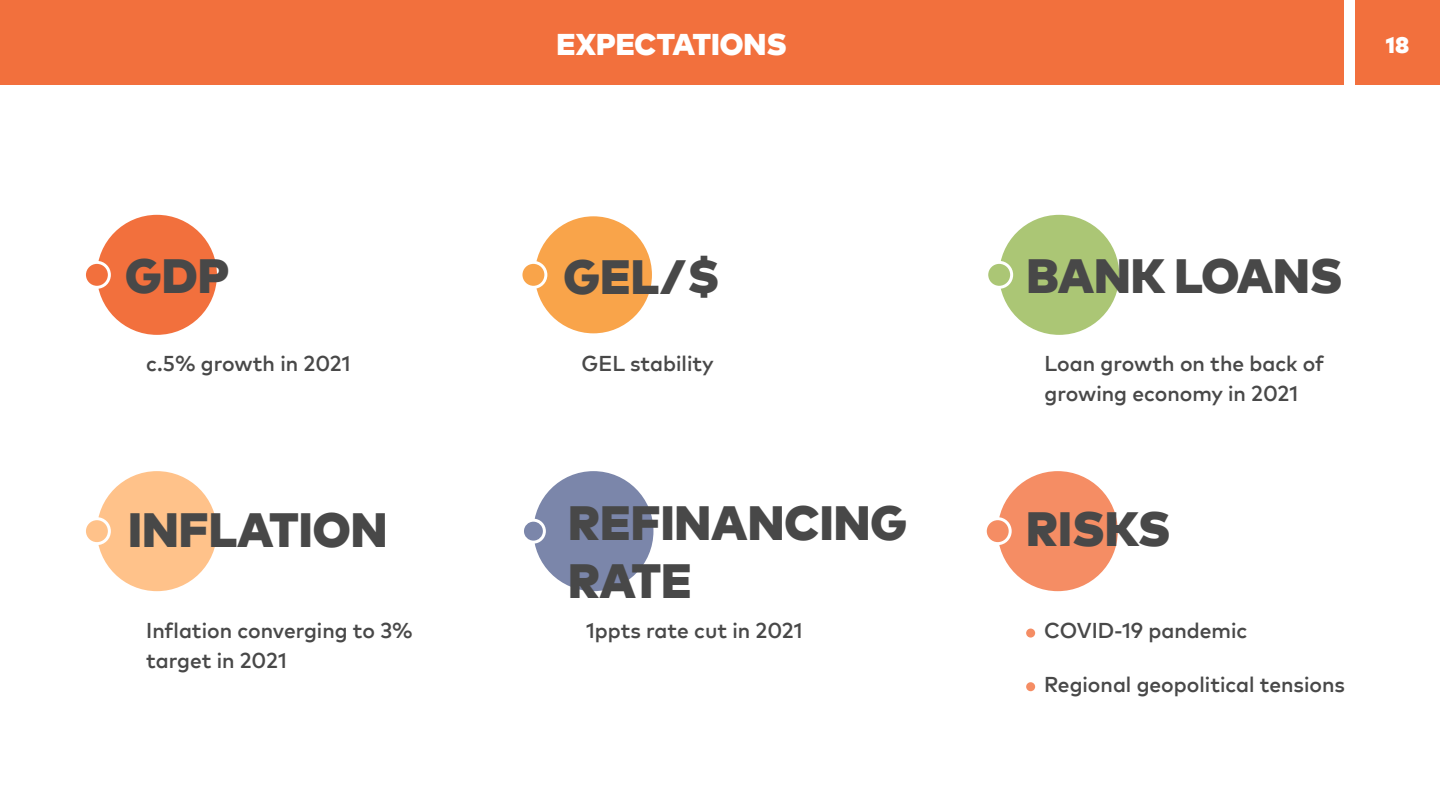
<style>
.page{position:relative;width:1440px;height:810px;background:#fff}
.page>*{position:absolute;margin:0;border:0;box-sizing:border-box;transform-origin:0 0}
.t1{font:900 48px/57.6px "BOG2018";color:#484848}
.t2{font:900 30px "BOG2018";color:#fff}
.t3{font:900 22.5px "BOG2018";color:#fff}
.t4{font:600 21px/30px "BOG2018";color:#484848}
</style>
<div class="page">
<div style="left:0;top:0;width:1343px;height:85px;background:#f2703d"></div>
<div style="left:1355px;top:0;width:85px;height:85px;background:#f2703d"></div>
<div style="left:97px;top:215px;width:120px;height:120px;background:#f2703d;border-radius:50%"></div>
<div style="left:84px;top:262px;width:25px;height:25px;background:#f2703d;border-radius:50%"></div>
<div style="left:83px;top:261px;width:28px;height:28px;border:3px solid #fff;border-radius:50%"></div>
<div style="left:533px;top:215px;width:120px;height:120px;background:#f9a44a;border-radius:50%"></div>
<div style="left:532px;top:213px;width:123px;height:123px;border:3px solid #fff;border-radius:50%"></div>
<div style="left:521px;top:262px;width:25px;height:25px;background:#f9a44a;border-radius:50%"></div>
<div style="left:519px;top:261px;width:28px;height:28px;border:3px solid #fff;border-radius:50%"></div>
<div style="left:999px;top:215px;width:120px;height:120px;background:#abc675;border-radius:50%"></div>
<div style="left:987px;top:262px;width:25px;height:25px;background:#abc675;border-radius:50%"></div>
<div style="left:985px;top:261px;width:28px;height:28px;border:3px solid #fff;border-radius:50%"></div>
<div style="left:97px;top:471px;width:120px;height:120px;background:#ffc28a;border-radius:50%"></div>
<div style="left:84px;top:519px;width:25px;height:25px;background:#ffc28a;border-radius:50%"></div>
<div style="left:83px;top:517px;width:28px;height:28px;border:3px solid #fff;border-radius:50%"></div>
<div style="left:533px;top:471px;width:120px;height:120px;background:#7b86aa;border-radius:50%"></div>
<svg style="left:524px;top:519px;width:22px;height:25px"></svg>
<div style="left:998px;top:471px;width:120px;height:120px;background:#f58d64;border-radius:50%"></div>
<div style="left:985px;top:519px;width:25px;height:25px;background:#f58d64;border-radius:50%"></div>
<div style="left:984px;top:517px;width:28px;height:28px;border:3px solid #fff;border-radius:50%"></div>
<div style="left:1026px;top:629px;width:9px;height:9px;background:#f58d64;border-radius:50%"></div>
<div style="left:1026px;top:682px;width:9px;height:9px;background:#f58d64;border-radius:50%"></div>
<h2 class="t2" style="left:557px;top:22px;width:232px">EXPECTATIONS</h2>
<p class="t3" style="left:1386px;top:28px;width:25px">18</p>
<h1 class="t1" style="left:125px;top:244px;width:106px">GDP</h1>
<h1 class="t1" style="left:564px;top:244px;width:158px">GEL/$</h1>
<h1 class="t1" style="left:1027px;top:244px;width:317px">BANK LOANS</h1>
<p class="t4" style="left:146px;top:347px;width:206px">c.5% growth in 2021</p>
<p class="t4" style="left:582px;top:347px;width:134px">GEL stability</p>
<p class="t4" style="left:1045px;top:347px;width:281px">Loan growth on the back of growing economy in 2021</p>
<h1 class="t1" style="left:128px;top:498px;width:261px">INFLATION</h1>
<p class="t4" style="left:146px;top:614px;width:268px">Inflation converging to 3% target in 2021</p>
<h1 class="t1" style="left:568px;top:491px;width:340px">REFINANCING<br>RATE</h1>
<p class="t4" style="left:586px;top:614px;width:218px">1ppts rate cut in 2021</p>
<h1 class="t1" style="left:1026px;top:497px;width:146px">RISKS</h1>
<p class="t4" style="left:1044px;top:614px;width:205px">COVID-19 pandemic</p>
<p class="t4" style="left:1044px;top:668px;width:302px">Regional geopolitical tensions</p>
</div>
